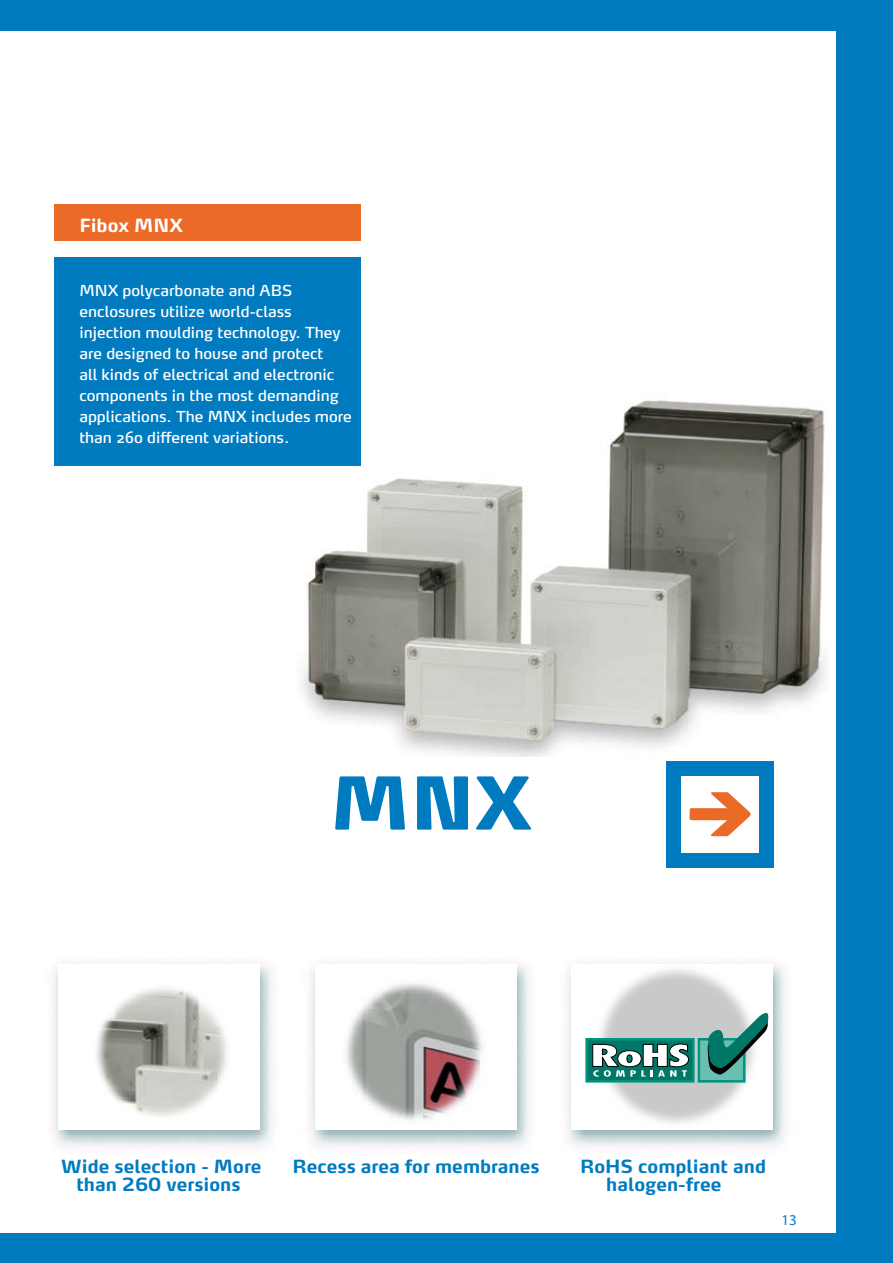
<style>
.page{position:relative;width:893px;height:1263px;background:#fff}
.page>*{position:absolute;margin:0;border:0;box-sizing:border-box;transform-origin:0 0}
.t1{font:900 72px "Max Pro";color:#007bc0}
.t2{font:700 18px "Max Pro";color:#007bc0}
.t3{font:700 18px "Max Pro";color:#fff}
.t4{font:15px/21px "Max Pro";color:#fff}
.t5{font:15px "Myriad";color:#007bc0}
</style>
<div class="page">
<div style="left:0;top:1233px;width:893px;height:30px;background:#007bc0"></div>
<div style="left:0;top:0;width:893px;height:31px;background:#007bc0"></div>
<div style="left:690px;top:808px;width:44px;height:12px;background:#eb6a28;border-radius:2px"></div>
<svg style="left:711px;top:792px;width:39px;height:44px"></svg>
<div style="left:667px;top:775px;width:14px;height:78px;background:#007bc0"></div>
<div style="left:681px;top:761px;width:78px;height:14px;background:#007bc0"></div>
<div style="left:759px;top:775px;width:14px;height:78px;background:#007bc0"></div>
<div style="left:681px;top:853px;width:78px;height:14px;background:#007bc0"></div>
<div style="left:667px;top:761px;width:14px;height:14px;background:#007bc0"></div>
<div style="left:759px;top:761px;width:14px;height:14px;background:#007bc0"></div>
<div style="left:759px;top:853px;width:14px;height:14px;background:#007bc0"></div>
<div style="left:667px;top:853px;width:14px;height:14px;background:#007bc0"></div>
<img style="left:566px;top:962px;width:221px;height:187px">
<div style="left:572px;top:964px;width:201px;height:166px;background:#fff"></div>
<img style="left:309px;top:962px;width:222px;height:187px">
<div style="left:315px;top:964px;width:201px;height:166px;background:#fff"></div>
<img style="left:52px;top:962px;width:222px;height:187px">
<div style="left:58px;top:964px;width:201px;height:166px;background:#fff"></div>
<div style="left:837px;top:1px;width:56px;height:1262px;background:#007bc0"></div>
<img style="left:301px;top:384px;width:525px;height:373px">
<img style="left:346px;top:983px;width:137px;height:139px">
<div style="left:54px;top:204px;width:306px;height:36px;background:#eb6a28"></div>
<img style="left:96px;top:988px;width:131px;height:129px">
<img style="left:594px;top:963px;width:164px;height:161px">
<div style="left:699px;top:1039px;width:45px;height:42px;background:#6bbfb1"></div>
<div style="left:698px;top:1038px;width:48px;height:44px;border:2px solid #009580"></div>
<div style="left:586px;top:1039px;width:107px;height:42px;background:#007867"></div>
<div style="left:585px;top:1038px;width:110px;height:44px;border:2px solid #009580"></div>
<svg style="left:708px;top:1013px;width:60px;height:61px"></svg>
<svg style="left:592px;top:1043px;width:97px;height:34px"></svg>
<div style="left:54px;top:257px;width:306px;height:209px;background:#007bc0"></div>
<p class="t3" style="left:79px;top:214px;width:105px">Fibox MNX</p>
<p class="t4" style="left:79px;top:280px;width:274px">MNX polycarbonate and ABS enclosures utilize world-class injection moulding technology. They are designed to house and protect<br>all kinds of electrical and electronic components in the most demanding applications. The MNX includes more than 260 different variations.</p>
<h1 class="t1" style="left:330px;top:757px;width:203px">MNX</h1>
<p class="t2" style="left:61px;top:1154px;width:202px">Wide selection - More</p>
<p class="t2" style="left:292px;top:1154px;width:249px">Recess area for membranes</p>
<p class="t2" style="left:580px;top:1154px;width:188px">RoHS compliant and</p>
<p class="t2" style="left:76px;top:1172px;width:166px">than 260 versions</p>
<p class="t2" style="left:606px;top:1172px;width:117px">halogen-free</p>
<p class="t5" style="left:781px;top:1212px;width:17px">13</p>
</div>
